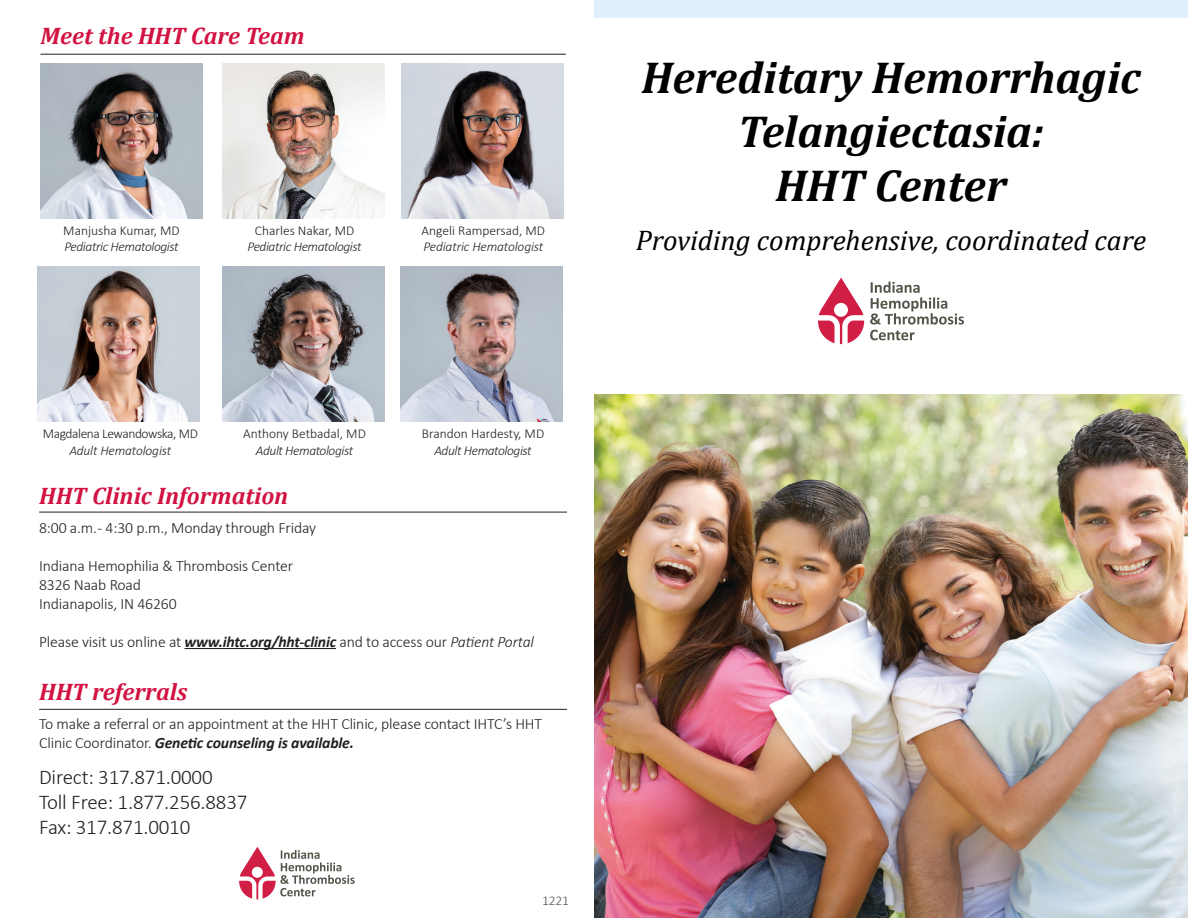
<style>
.page{position:relative;width:1188px;height:918px;background:#fff}
.page>*{position:absolute;margin:0;border:0;box-sizing:border-box;transform-origin:0 0}
.t1{font:italic 700 45px/54px "Cambria";color:#000;text-align:center}
.t2{font:italic 28.5px "Cambria";color:#000}
.Body_Text{font:italic 700 24px "Cambria";color:#d21242}
.Body_Text-2{font:300 21px "Calibri";letter-spacing:-.01em;color:#231f20}
.Body_Text-3{font:300 15.75px/18.9px "Calibri";letter-spacing:-.01em;color:#231f20}
.Body_Text-4{font:300 13.5px "Calibri";color:#231f20}
.Body_Text-5{font:italic 300 13.5px "Calibri";letter-spacing:-.03em;color:#231f20}
.Body_Text-6{font:italic 300 13.5px "Calibri";letter-spacing:-.01em;color:#231f20}
.Body_Text-7{font:300 13.5px "Calibri";letter-spacing:-.03em;color:#231f20}
.Body_Text-8{font:300 13.5px "Calibri";color:#534b48}
.s1{font-weight:700;font-style:italic}
.s2{font-style:italic}
</style>
<div class="page">
<div style="left:594px;top:0;width:594px;height:18px;background:#e0effb"></div>
<svg style="left:870px;top:282px;width:94px;height:58px"></svg>
<svg style="left:818px;top:278px;width:46px;height:66px"></svg>
<img style="left:594px;top:394px;width:594px;height:524px">
<hr style="left:185px;top:648px;width:151px;height:1px;background:#231f20">
<hr style="left:39px;top:512px;width:528px;height:1px;background:#231f20">
<hr style="left:39px;top:709px;width:528px;height:1px;background:#231f20">
<hr style="left:40px;top:54px;width:526px;height:1px;background:#231f20">
<img style="left:37px;top:267px;width:162px;height:155px">
<img style="left:222px;top:267px;width:162px;height:155px">
<img style="left:40px;top:64px;width:162px;height:155px">
<img style="left:222px;top:64px;width:162px;height:155px">
<img style="left:401px;top:64px;width:162px;height:155px">
<img style="left:401px;top:267px;width:162px;height:155px">
<svg style="left:239px;top:847px;width:116px;height:52px"></svg>
<p class="Body_Text" style="left:40px;top:18px;width:266px">Meet the HHT Care Team</p>
<p class="Body_Text-4" style="left:63px;top:222px;width:118px">Manjusha Kumar, MD</p>
<p class="Body_Text-5" style="left:64px;top:239px;width:116px">Pediatric Hematologist</p>
<p class="Body_Text-4" style="left:255px;top:222px;width:101px">Charles Nakar, MD</p>
<p class="Body_Text-5" style="left:248px;top:239px;width:116px">Pediatric Hematologist</p>
<p class="Body_Text-4" style="left:422px;top:222px;width:125px">Angeli Rampersad, MD</p>
<p class="Body_Text-6" style="left:423px;top:239px;width:121px">Pediatric Hematologist</p>
<p class="t1" style="left:641px;top:49px;width:501px">Hereditary Hemorrhagic<br>Telangiectasia:<br>HHT Center</p>
<p class="t2" style="left:636px;top:220px;width:512px">Providing comprehensive, coordinated care</p>
<p class="Body_Text-7" style="left:43px;top:425px;width:157px">Magdalena Lewandowska, MD</p>
<p class="Body_Text-6" style="left:69px;top:442px;width:103px">Adult Hematologist</p>
<p class="Body_Text-4" style="left:243px;top:425px;width:124px">Anthony Betbadal, MD</p>
<p class="Body_Text-5" style="left:256px;top:442px;width:99px">Adult Hematologist</p>
<p class="Body_Text-4" style="left:422px;top:425px;width:124px">Brandon Hardesty, MD</p>
<p class="Body_Text-5" style="left:434px;top:442px;width:99px">Adult Hematologist</p>
<p class="Body_Text" style="left:39px;top:479px;width:251px">HHT Clinic Information</p>
<p class="Body_Text-3" style="left:39px;top:519px;width:278px">8:00 a.m. - 4:30 p.m., Monday through Friday</p>
<p class="Body_Text-3" style="left:39px;top:556px;width:256px">Indiana Hemophilia &amp; Thrombosis Center</p>
<p class="Body_Text-3" style="left:39px;top:575px;width:103px">8326 Naab Road</p>
<p class="Body_Text-3" style="left:39px;top:594px;width:139px">Indianapolis, IN 46260</p>
<p class="Body_Text-3" style="left:39px;top:632px;width:496px">Please visit us online at <span class="s1">www.ihtc.org/hht-clinic</span> and to access our <span class="s2">Patient Portal</span></p>
<p class="Body_Text" style="left:39px;top:675px;width:150px">HHT referrals</p>
<p class="Body_Text-3" style="left:39px;top:714px;width:505px">To make a referral or an appointment at the HHT Clinic, please contact IHTC’s HHT<br>Clinic Coordinator. <span class="s1">Genetic counseling is available.</span></p>
<p class="Body_Text-2" style="left:39px;top:764px;width:175px">Direct: 317.871.0000</p>
<p class="Body_Text-2" style="left:39px;top:789px;width:210px">Toll Free: 1.877.256.8837</p>
<p class="Body_Text-2" style="left:39px;top:814px;width:153px">Fax: 317.871.0010</p>
<p class="Body_Text-8" style="left:542px;top:893px;width:28px">1221</p>
</div>
